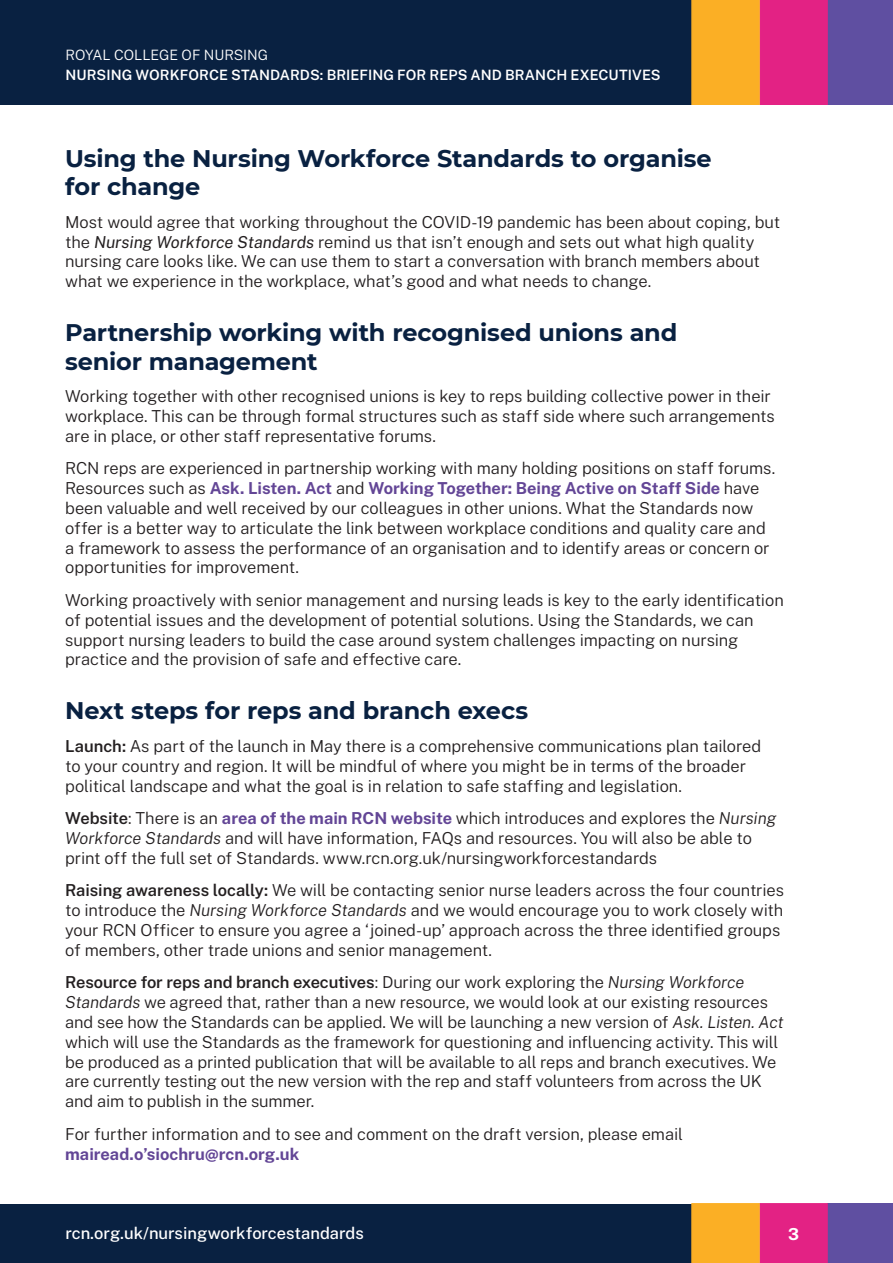
<style>
.page{position:relative;width:893px;height:1263px;background:#fff}
.page>*{position:absolute;margin:0;border:0;box-sizing:border-box;transform-origin:0 0}
.Heading{font:700 24px/28.5px "Montserrat";letter-spacing:-.01em;color:#092141}
.t1{font:300 16.5px/19.8px "Public Sans";letter-spacing:-.005em;color:#231f20}
.t2{font:500 16.5px "Public Sans";color:#fff}
.t3{font:700 16.5px "Public Sans";color:#fff}
.t4{font:600 14.25px "Public Sans";letter-spacing:.005em;color:#fff}
.t5{font:300 14.25px "Public Sans";color:#fff}
.s1{font-weight:400;font-style:italic}
.s2{font-weight:700;color:#634696}
.s3{font-weight:600}
.s4{font-style:italic}
</style>
<div class="page">
<div style="left:0;top:0;width:711px;height:106px;background:#092141"></div>
<div style="left:827px;top:0;width:66px;height:106px;background:#5f4fa1"></div>
<svg style="left:691px;top:0;width:137px;height:105px;background:#ee6854"></svg>
<div style="left:0;top:1204px;width:711px;height:59px;background:#092141"></div>
<div style="left:827px;top:1203px;width:66px;height:60px;background:#5f4fa1"></div>
<svg style="left:691px;top:1203px;width:137px;height:60px;background:#ee6854"></svg>
<div style="left:0;top:105px;width:893px;height:6px;background:#fff"></div>
<p class="t5" style="left:65px;top:44px;width:204px">ROYAL COLLEGE OF NURSING</p>
<p class="t4" style="left:65px;top:65px;width:597px">NURSING WORKFORCE STANDARDS: BRIEFING FOR REPS AND BRANCH EXECUTIVES</p>
<p class="Heading" style="left:65px;top:143px;width:648px">Using the Nursing Workforce Standards to organise for change</p>
<p class="t1" style="left:65px;top:211px;width:717px">Most would agree that working throughout the COVID-19 pandemic has been about coping, but the <span class="s1">Nursing Workforce Standards</span> remind us that isn’t enough and sets out what high quality nursing care looks like. We can use them to start a conversation with branch members about what we experience in the workplace, what’s good and what needs to change.</p>
<p class="Heading" style="left:65px;top:317px;width:614px">Partnership working with recognised unions and senior management</p>
<p class="t1" style="left:65px;top:385px;width:711px">Working together with other recognised unions is key to reps building collective power in their workplace. This can be through formal structures such as staff side where such arrangements are in place, or other staff representative forums.</p>
<p class="t1" style="left:65px;top:458px;width:712px">RCN reps are experienced in partnership working with many holding positions on staff forums.<br>Resources such as <span class="s2">Ask. Listen. Act</span> and <span class="s2">Working Together: Being Active on Staff Side</span> have been valuable and well received by our colleagues in other unions. What the Standards now offer is a better way to articulate the link between workplace conditions and quality care and a framework to assess the performance of an organisation and to identify areas or concern or opportunities for improvement.</p>
<p class="t1" style="left:65px;top:589px;width:720px">Working proactively with senior management and nursing leads is key to the early identification of potential issues and the development of potential solutions. Using the Standards, we can support nursing leaders to build the case around system challenges impacting on nursing practice and the provision of safe and effective care.</p>
<p class="Heading" style="left:65px;top:695px;width:464px">Next steps for reps and branch execs</p>
<p class="t1" style="left:65px;top:735px;width:698px"><span class="s3">Launch:</span> As part of the launch in May there is a comprehensive communications plan tailored to your country and region. It will be mindful of where you might be in terms of the broader political landscape and what the goal is in relation to safe staffing and legislation.</p>
<p class="t1" style="left:65px;top:807px;width:713px"><span class="s3">Website</span>: There is an <span class="s2">area of the main RCN website</span> which introduces and explores the <span class="s4">Nursing<br>Workforce Standards</span> and will have information, FAQs and resources. You will also be able to print off the full set of Standards. www.rcn.org.uk/nursingworkforcestandards</p>
<p class="t1" style="left:65px;top:879px;width:720px"><span class="s3">Raising awareness locally:</span> We will be contacting senior nurse leaders across the four countries to introduce the <span class="s4">Nursing Workforce Standards</span> and we would encourage you to work closely with your RCN Officer to ensure you agree a ‘joined-up’ approach across the three identified groups of members, other trade unions and senior management.</p>
<p class="t1" style="left:65px;top:971px;width:720px"><span class="s3">Resource for reps and branch executives</span>: During our work exploring the <span class="s4">Nursing Workforce Standards</span> we agreed that, rather than a new resource, we would look at our existing resources and see how the Standards can be applied. We will be launching a new version of <span class="s4">Ask. Listen. Act </span>which will use the Standards as the framework for questioning and influencing activity. This will be produced as a printed publication that will be available to all reps and branch executives. We are currently testing out the new version with the rep and staff volunteers from across the UK and aim to publish in the summer.</p>
<p class="t1" style="left:65px;top:1123px;width:619px">For further information and to see and comment on the draft version, please email <span class="s2">mairead.o’siochru@rcn.org.uk</span></p>
<p class="t2" style="left:65px;top:1221px;width:300px">rcn.org.uk/nursingworkforcestandards</p>
<p class="t3" style="left:788px;top:1222px;width:12px">3</p>
</div>
